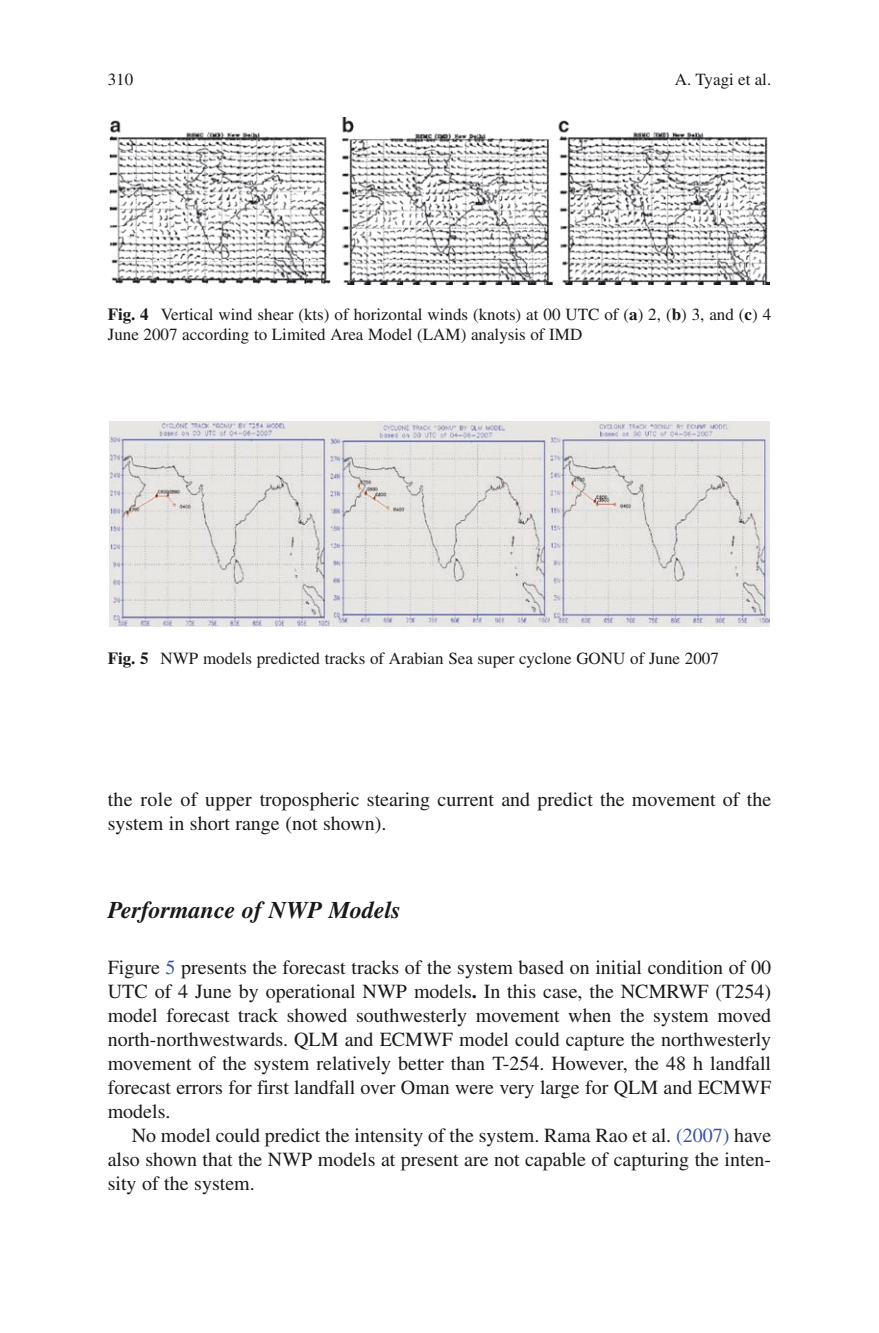
<style>
.page{position:relative;width:879px;height:1333px;background:#fff}
.page>*{position:absolute;margin:0;border:0;box-sizing:border-box;transform-origin:0 0}
.t1{font:italic 700 24px "Times";color:#1a181b}
.t2{font:20px/24px "Times";color:#1a181b}
.t3{font:17px/20px "Times";color:#1a181b}
.s1{font-weight:700}
.s2{color:#3952a4}
</style>
<div class="page">
<img style="left:109px;top:117px;width:660px;height:167px">
<img style="left:109px;top:422px;width:660px;height:205px">
<p class="t3" style="left:108px;top:70px;width:27px">310</p>
<p class="t3" style="left:675px;top:70px;width:98px">A. Tyagi et al.</p>
<p class="t3" style="left:108px;top:304px;width:665px"><span class="s1">Fig. 4</span> Vertical wind shear (kts) of horizontal winds (knots) at 00 UTC of (<span class="s1">a</span>) 2, (<span class="s1">b</span>) 3, and (<span class="s1">c</span>) 4<br>June 2007 according to Limited Area Model (LAM) analysis of IMD</p>
<p class="t3" style="left:108px;top:648px;width:612px"><span class="s1">Fig. 5</span> NWP models predicted tracks of Arabian Sea super cyclone GONU of June 2007</p>
<p class="t2" style="left:108px;top:786px;width:665px">the role of upper tropospheric stearing current and predict the movement of the system in short range (not shown).</p>
<p class="t1" style="left:108px;top:895px;width:294px">Performance of NWP Models</p>
<p class="t2" style="left:108px;top:954px;width:665px">Figure <span class="s2">5</span> presents the forecast tracks of the system based on initial condition of 00</p>
<p class="t2" style="left:108px;top:978px;width:665px">UTC of 4 June by operational NWP models<span class="s1">.</span> In this case, the NCMRWF (T254)</p>
<p class="t2" style="left:108px;top:1002px;width:665px">model forecast track showed southwesterly movement when the system moved</p>
<p class="t2" style="left:108px;top:1026px;width:665px">north-northwestwards. QLM and ECMWF model could capture the northwesterly</p>
<p class="t2" style="left:108px;top:1050px;width:665px">movement of the system relatively better than T-254. However, the 48 h landfall</p>
<p class="t2" style="left:108px;top:1074px;width:665px">forecast errors for first landfall over Oman were very large for QLM and ECMWF</p>
<p class="t2" style="left:108px;top:1098px;width:64px">models.</p>
<p class="t2" style="left:132px;top:1122px;width:641px">No model could predict the intensity of the system. Rama Rao et al. <span class="s2">(2007)</span> have</p>
<p class="t2" style="left:108px;top:1146px;width:665px">also shown that the NWP models at present are not capable of capturing the inten-</p>
<p class="t2" style="left:108px;top:1170px;width:149px">sity of the system.</p>
</div>
